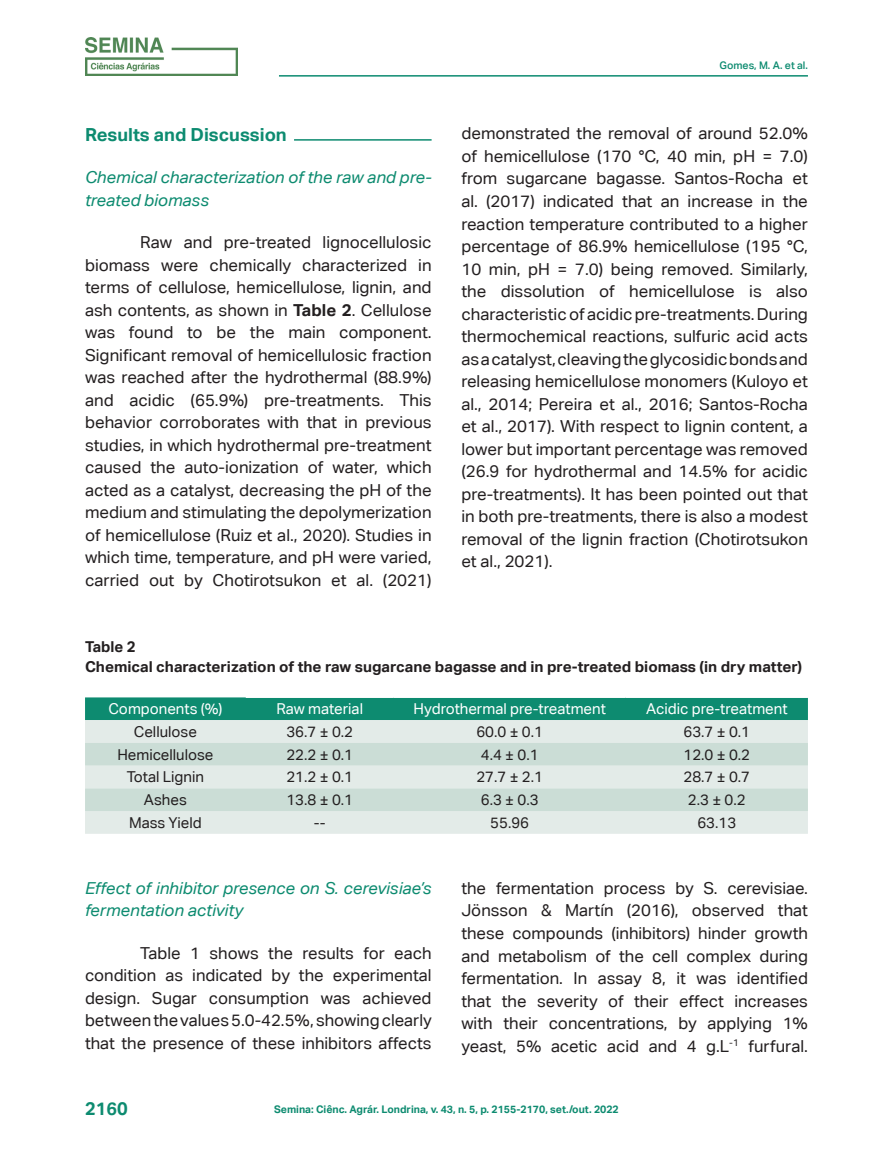
<style>
.page{position:relative;width:893px;height:1149px;background:#fff}
.page>*{position:absolute;margin:0;border:0;box-sizing:border-box;transform-origin:0 0}
.corpo_do_texto{font:700 18px "Aktiv Grotesk Corp";color:#0d8b70}
.corpo_do_texto-2{font:16.5px/22.5px "Aktiv Grotesk Corp";color:#231f20;text-align:justify}
.corpo_do_texto-3{font:italic 16.5px/22.5px "Aktiv Grotesk Corp";color:#0d8b70}
.texto_tabela{font:15px "Aktiv Grotesk Corp";color:#231f20}
.título_Tabela{font:700 15px "Aktiv Grotesk Corp";color:#231f20}
.texto_tabela-2{font:15px "Aktiv Grotesk Corp";color:#fff}
.t1{font:700 10.5px "Aktiv Grotesk Corp";color:#0d8b70}
.t2{font:500 10.5px "Aktiv Grotesk Corp";color:#0d8b70}
.s1{font-weight:700}
</style>
<div class="page">
<hr style="left:279px;top:75px;width:529px;height:2px;background:#0d8b70">
<img style="left:86px;top:37px;width:152px;height:39px">
<div style="left:85px;top:697px;width:723px;height:23px;background:#0d8b70"></div>
<div style="left:85px;top:720px;width:723px;height:113px;background:#e3ebe8"></div>
<svg style="left:85px;top:742px;width:723px;height:68px;background:#d3e1dc"></svg>
<hr style="left:294px;top:139px;width:138px;height:2px;background:#0d8b70">
<p class="corpo_do_texto" style="left:85px;top:123px;width:203px">Results and Discussion</p>
<p class="corpo_do_texto-3" style="left:85px;top:166px;width:348px">Chemical characterization of the raw and pre&shy;treated biomass</p>
<p class="corpo_do_texto-2" style="left:85px;top:231px;width:348px;text-indent:55px">Raw and pre-treated lignocellulosic biomass were chemically characterized in terms of cellulose, hemicellulose, lignin, and ash contents, as shown in <span class="s1">Table 2</span>. Cellulose was found to be the main component.<br>Significant removal of hemicellulosic fraction was reached after the hydrothermal (88.9%) and acidic (65.9%) pre-treatments. This behavior corroborates with that in previous studies, in which hydrothermal pre-treatment caused the auto-ionization of water, which acted as a catalyst, decreasing the pH of the medium and stimulating the depolymerization of hemicellulose (Ruiz et al., 2020). Studies in which time, temperature, and pH were varied, carried out by Chotirotsukon et al. (2021)</p>
<p class="t2" style="left:719px;top:59px;width:90px">Gomes, M. A. et al.</p>
<p class="corpo_do_texto-2" style="left:461px;top:122px;width:348px">demonstrated the removal of around 52.0% of hemicellulose (170 °C, 40 min, pH = 7.0) from sugarcane bagasse. Santos-Rocha et al. (2017) indicated that an increase in the reaction temperature contributed to a higher percentage of 86.9% hemicellulose (195 °C, 10 min, pH = 7.0) being removed. Similarly, the dissolution of hemicellulose is also characteristic of acidic pre-treatments. During thermochemical reactions, sulfuric acid acts as a catalyst, cleaving the glycosidic bonds and releasing hemicellulose monomers (Kuloyo et al., 2014; Pereira et al., 2016; Santos-Rocha et al., 2017). With respect to lignin content, a lower but important percentage was removed (26.9 for hydrothermal and 14.5% for acidic pre-treatments). It has been pointed out that in both pre-treatments, there is also a modest removal of the lignin fraction (Chotirotsukon et al., 2021).</p>
<p class="título_Tabela" style="left:85px;top:637px;width:52px">Table 2</p>
<p class="título_Tabela" style="left:85px;top:656px;width:719px">Chemical characterization of the raw sugarcane bagasse and in pre-treated biomass (in dry matter)</p>
<p class="texto_tabela-2" style="left:108px;top:699px;width:115px">Components (%)</p>
<p class="texto_tabela-2" style="left:276px;top:699px;width:88px">Raw material</p>
<p class="texto_tabela-2" style="left:414px;top:699px;width:194px">Hydrothermal pre-treatment</p>
<p class="texto_tabela-2" style="left:646px;top:699px;width:143px">Acidic pre-treatment</p>
<p class="texto_tabela" style="left:134px;top:722px;width:65px">Cellulose</p>
<p class="texto_tabela" style="left:286px;top:722px;width:68px">36.7 ± 0.2</p>
<p class="texto_tabela" style="left:476px;top:722px;width:68px">60.0 ± 0.1</p>
<p class="texto_tabela" style="left:683px;top:722px;width:68px">63.7 ± 0.1</p>
<p class="texto_tabela" style="left:117px;top:745px;width:98px">Hemicellulose</p>
<p class="texto_tabela" style="left:286px;top:745px;width:68px">22.2 ± 0.1</p>
<p class="texto_tabela" style="left:481px;top:745px;width:59px">4.4 ± 0.1</p>
<p class="texto_tabela" style="left:683px;top:745px;width:68px">12.0 ± 0.2</p>
<p class="texto_tabela" style="left:127px;top:768px;width:79px">Total Lignin</p>
<p class="texto_tabela" style="left:286px;top:768px;width:68px">21.2 ± 0.1</p>
<p class="texto_tabela" style="left:476px;top:768px;width:68px">27.7 ± 2.1</p>
<p class="texto_tabela" style="left:683px;top:768px;width:68px">28.7 ± 0.7</p>
<p class="texto_tabela" style="left:144px;top:790px;width:44px">Ashes</p>
<p class="texto_tabela" style="left:286px;top:790px;width:68px">13.8 ± 0.1</p>
<p class="texto_tabela" style="left:481px;top:790px;width:59px">6.3 ± 0.3</p>
<p class="texto_tabela" style="left:688px;top:790px;width:59px">2.3 ± 0.2</p>
<p class="texto_tabela" style="left:129px;top:813px;width:74px">Mass Yield</p>
<p class="texto_tabela" style="left:314px;top:813px;width:13px">--</p>
<p class="texto_tabela" style="left:490px;top:813px;width:40px">55.96</p>
<p class="texto_tabela" style="left:697px;top:813px;width:40px">63.13</p>
<p class="corpo_do_texto-3" style="left:85px;top:876px;width:348px">Effect of inhibitor presence on S. cerevisiae’s fermentation activity</p>
<p class="corpo_do_texto-2" style="left:85px;top:941px;width:348px;text-indent:55px">Table 1 shows the results for each condition as indicated by the experimental design. Sugar consumption was achieved between the values 5.0-42.5%, showing clearly that the presence of these inhibitors affects</p>
<p class="corpo_do_texto-2" style="left:461px;top:876px;width:348px">the fermentation process by S. cerevisiae.<br>Jönsson &amp; Martín (2016), observed that these compounds (inhibitors) hinder growth and metabolism of the cell complex during fermentation. In assay 8, it was identified that the severity of their effect increases with their concentrations, by applying 1% yeast, 5% acetic acid and 4 g.L<sup>-1</sup> furfural.</p>
<p class="corpo_do_texto" style="left:85px;top:1097px;width:44px">2160</p>
<p class="t1" style="left:274px;top:1102px;width:346px">Semina: Ciênc. Agrár. Londrina, v. 43, n. 5, p. 2155-2170, set./out. 2022</p>
</div>
